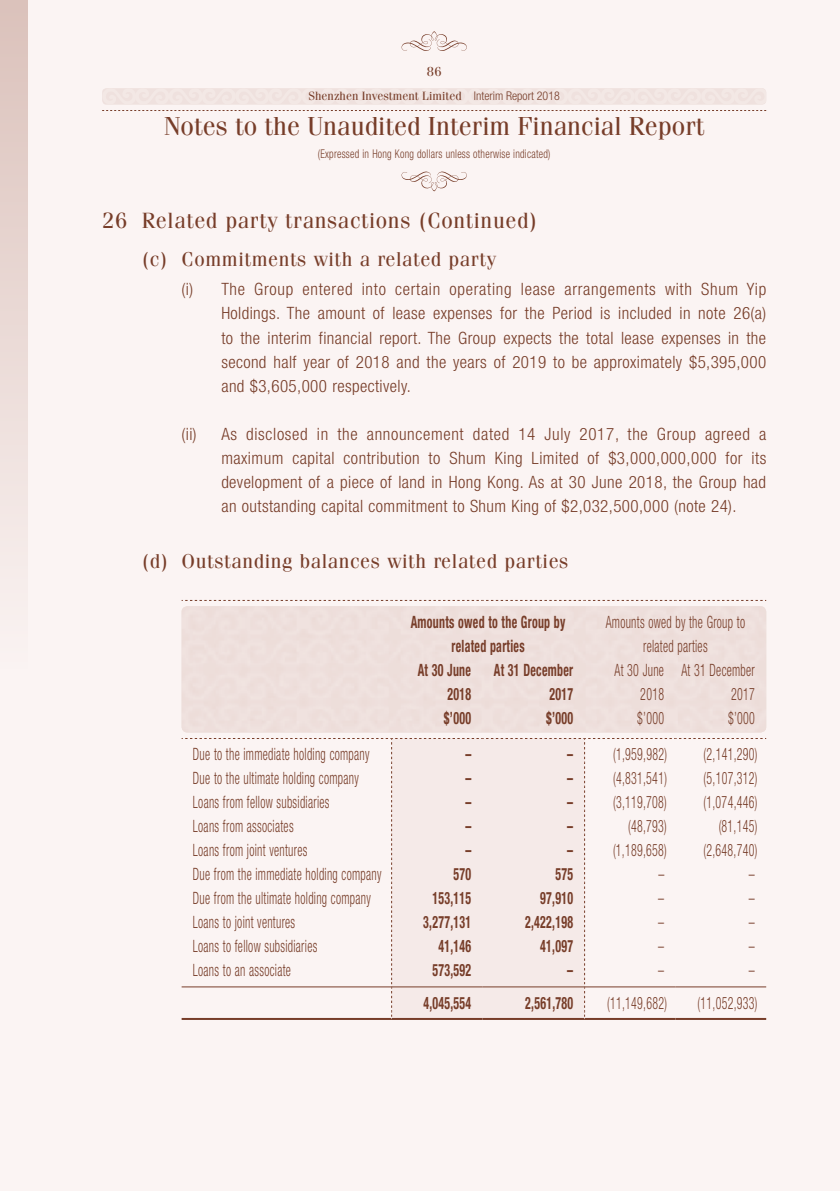
<style>
.page{position:relative;width:840px;height:1191px;background:#fff}
.page>*{position:absolute;margin:0;border:0;box-sizing:border-box;transform-origin:0 0}
.t1{font:26px "Fenice Std";color:#773d29}
.t2{font:22px "Fenice Std";letter-spacing:.03em;color:#773d29}
.t3{font:20px "Fenice Std";letter-spacing:.03em;color:#773d29}
.t4{font:300 condensed 17px/24px "Helvetica Neue LT Std";letter-spacing:.025em;color:#773d29;text-align:justify}
.t5{font:300 condensed 17px/24px "Helvetica Neue LT Std";letter-spacing:.025em;color:#773d29;text-align:right;scale:.7 1}
.t6{font:700 condensed 17px/24px "Helvetica Neue LT Std";letter-spacing:.025em;color:#773d29;text-align:right;scale:.7 1}
.t7{font:13px "Fenice Std";color:#773d29}
.t8{font:300 condensed 12px "Helvetica Neue LT Std";letter-spacing:.025em;color:#773d29;scale:.85 1}
.t9{font:12px "Fenice Std";color:#773d29}
.s1{font-family:"Helvetica Neue LT Std";font-weight:300;font-stretch:condensed}
.s2{font-weight:700}
</style>
<div class="page">
<div style="left:0;top:0;width:839px;height:1191px;background:#fbf4f3"></div>
<div style="left:0;top:0;width:28px;height:669px;background:linear-gradient(to bottom,#dbc2bb,#faf3f2)"></div>
<svg style="left:401px;top:171px;width:65px;height:20px"></svg>
<svg style="left:401px;top:31px;width:65px;height:20px"></svg>
<svg style="left:102px;top:88px;width:663px;height:23px"></svg>
<svg style="left:181px;top:600px;width:582px;height:1px"></svg>
<svg style="left:181px;top:738px;width:584px;height:280px"></svg>
<hr style="left:181px;top:986px;width:210px;height:1px;background:#773d29">
<hr style="left:391px;top:986px;width:91px;height:1px;background:#773d29">
<hr style="left:482px;top:986px;width:102px;height:1px;background:#773d29">
<hr style="left:584px;top:986px;width:91px;height:1px;background:#773d29">
<hr style="left:675px;top:986px;width:90px;height:1px;background:#773d29">
<hr style="left:181px;top:1018px;width:210px;height:2px;background:#773d29">
<hr style="left:391px;top:1018px;width:91px;height:2px;background:#773d29">
<hr style="left:482px;top:1018px;width:102px;height:2px;background:#773d29">
<hr style="left:584px;top:1018px;width:91px;height:2px;background:#773d29">
<hr style="left:675px;top:1018px;width:90px;height:2px;background:#773d29">
<p class="t7" style="left:426px;top:64px;width:16px">86</p>
<p class="t9" style="left:308px;top:89px;width:253px">Shenzhen Investment Limited <span class="s1">Interim Report 2018</span></p>
<h1 class="t1" style="left:164px;top:111px;width:542px">Notes to the Unaudited Interim Financial Report</h1>
<p class="t8" style="left:318px;top:147px;width:275px">(Expressed in Hong Kong dollars unless otherwise indicated)</p>
<p class="t2" style="left:102px;top:207px;width:436px">26 Related party transactions (Continued)</p>
<p class="t3" style="left:142px;top:247px;width:355px">(c) Commitments with a related party</p>
<p class="t4" style="left:221px;top:277px;width:546px;text-indent:-40px">(i) The Group entered into certain operating lease arrangements with Shum Yip Holdings. The amount of lease expenses for the Period is included in note 26(a) to the interim financial report. The Group expects the total lease expenses in the second half year of 2018 and the years of 2019 to be approximately $5,395,000 and $3,605,000 respectively.</p>
<p class="t4" style="left:221px;top:421px;width:546px;text-indent:-40px">(ii) As disclosed in the announcement dated 14 July 2017, the Group agreed a maximum capital contribution to Shum King Limited of $3,000,000,000 for its development of a piece of land in Hong Kong. As at 30 June 2018, the Group had an outstanding capital commitment to Shum King of $2,032,500,000 (note 24).</p>
<p class="t3" style="left:142px;top:549px;width:428px">(d) Outstanding balances with related parties</p>
<p class="t6" style="left:410px;top:609px;width:222px;text-align:center">Amounts owed to the Group by related parties</p>
<p class="t5" style="left:605px;top:609px;width:201px;text-align:center">Amounts owed by the Group to related parties</p>
<p class="t6" style="left:417px;top:657px;width:78px">At 30 June<br>2018</p>
<p class="t6" style="left:493px;top:657px;width:115px">At 31 December<br>2017</p>
<p class="t5" style="left:614px;top:657px;width:72px">At 30 June<br>2018</p>
<p class="t5" style="left:681px;top:657px;width:106px">At 31 December<br>2017</p>
<p class="t6" style="left:443px;top:705px;width:40px">$’000</p>
<p class="t6" style="left:546px;top:705px;width:40px">$’000</p>
<p class="t5" style="left:636px;top:705px;width:40px">$’000</p>
<p class="t5" style="left:727px;top:705px;width:40px">$’000</p>
<p class="t5" style="left:193px;top:741px;width:253px">Due to the immediate holding company</p>
<p class="t6" style="left:465px;top:741px;width:10px">–</p>
<p class="t5" style="left:567px;top:741px;width:144px"><span class="s2">–</span> (1,959,982)</p>
<p class="t5" style="left:703px;top:741px;width:78px">(2,141,290)</p>
<p class="t5" style="left:193px;top:765px;width:238px">Due to the ultimate holding company</p>
<p class="t6" style="left:465px;top:765px;width:10px">–</p>
<p class="t5" style="left:567px;top:765px;width:144px"><span class="s2">–</span> (4,831,541)</p>
<p class="t5" style="left:703px;top:765px;width:78px">(5,107,312)</p>
<p class="t5" style="left:193px;top:789px;width:196px">Loans from fellow subsidiaries</p>
<p class="t6" style="left:465px;top:789px;width:10px">–</p>
<p class="t5" style="left:567px;top:789px;width:144px"><span class="s2">–</span> (3,119,708)</p>
<p class="t5" style="left:703px;top:789px;width:78px">(1,074,446)</p>
<p class="t5" style="left:193px;top:813px;width:145px">Loans from associates</p>
<p class="t6" style="left:465px;top:813px;width:10px">–</p>
<p class="t6" style="left:567px;top:813px;width:10px">–</p>
<p class="t5" style="left:628px;top:813px;width:57px">(48,793)</p>
<p class="t5" style="left:718px;top:813px;width:57px">(81,145)</p>
<p class="t5" style="left:193px;top:838px;width:165px">Loans from joint ventures</p>
<p class="t6" style="left:465px;top:837px;width:10px">–</p>
<p class="t5" style="left:567px;top:838px;width:144px"><span class="s2">–</span> (1,189,658)</p>
<p class="t5" style="left:703px;top:838px;width:78px">(2,648,740)</p>
<p class="t5" style="left:193px;top:862px;width:271px">Due from the immediate holding company</p>
<p class="t6" style="left:453px;top:861px;width:27px">570</p>
<p class="t6" style="left:555px;top:861px;width:27px">575</p>
<p class="t5" style="left:658px;top:862px;width:10px">–</p>
<p class="t5" style="left:748px;top:862px;width:10px">–</p>
<p class="t5" style="left:193px;top:886px;width:255px">Due from the ultimate holding company</p>
<p class="t6" style="left:432px;top:885px;width:57px">153,115</p>
<p class="t6" style="left:540px;top:885px;width:48px">97,910</p>
<p class="t5" style="left:658px;top:886px;width:10px">–</p>
<p class="t5" style="left:748px;top:886px;width:10px">–</p>
<p class="t5" style="left:193px;top:910px;width:148px">Loans to joint ventures</p>
<p class="t6" style="left:423px;top:909px;width:70px">3,277,131</p>
<p class="t6" style="left:525px;top:909px;width:70px">2,422,198</p>
<p class="t5" style="left:658px;top:910px;width:10px">–</p>
<p class="t5" style="left:748px;top:910px;width:10px">–</p>
<p class="t5" style="left:193px;top:934px;width:179px">Loans to fellow subsidiaries</p>
<p class="t6" style="left:438px;top:933px;width:48px">41,146</p>
<p class="t6" style="left:540px;top:933px;width:48px">41,097</p>
<p class="t5" style="left:658px;top:934px;width:10px">–</p>
<p class="t5" style="left:748px;top:934px;width:10px">–</p>
<p class="t5" style="left:193px;top:958px;width:141px">Loans to an associate</p>
<p class="t6" style="left:432px;top:957px;width:57px">573,592</p>
<p class="t6" style="left:567px;top:957px;width:10px">–</p>
<p class="t5" style="left:658px;top:958px;width:10px">–</p>
<p class="t5" style="left:748px;top:958px;width:10px">–</p>
<p class="t6" style="left:423px;top:990px;width:70px">4,045,554</p>
<p class="t6" style="left:525px;top:990px;width:70px">2,561,780</p>
<p class="t5" style="left:606px;top:990px;width:87px">(11,149,682)</p>
<p class="t5" style="left:697px;top:990px;width:87px">(11,052,933)</p>
</div>
